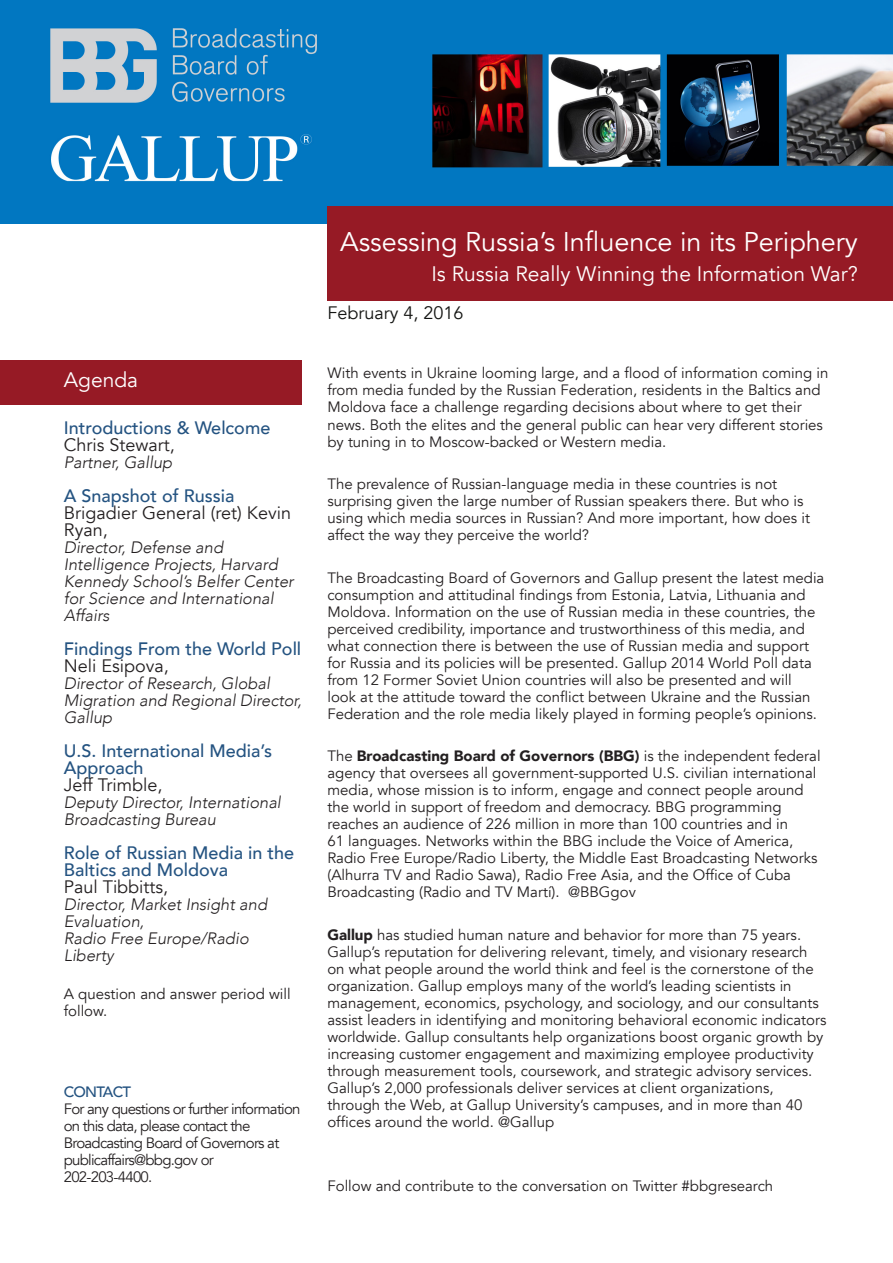
<style>
.page{position:relative;width:893px;height:1263px;background:#fff}
.page>*{position:absolute;margin:0;border:0;box-sizing:border-box;transform-origin:0 0}
.Normal_text_left{font:27px "Avenir";color:#fff}
.Normal_text_left-2{font:21px "Avenir";color:#fff}
.Normal_text_left-3{font:500 18px/17px "Avenir";color:#245381}
.Normal_text_left-4{font:18px/17px "Avenir";color:#231f20}
.Normal_text_left-5{font:18px "Avenir";color:#141513}
.Normal_text_left-6{font:italic 300 16.5px/17px "Avenir";color:#231f20}
.Normal_text_left-7{font:15px/17px "Avenir";color:#231f20}
.Normal_text_left-8{font:15px/17px "Avenir";letter-spacing:-.05em;color:#231f20}
.Normal_text_left-9{font:500 15px "Avenir";letter-spacing:-.05em;color:#245381}
.s1{font-weight:900}
</style>
<div class="page">
<img style="left:0;top:0;width:893px;height:223px">
<div style="left:327px;top:206px;width:566px;height:95px;background:#961a25"></div>
<div style="left:0;top:360px;width:302px;height:45px;background:#961a25"></div>
<p class="Normal_text_left-2" style="left:64px;top:367px;width:76px">Agenda</p>
<p class="Normal_text_left-3" style="left:64px;top:418px;width:208px">Introductions &amp; Welcome</p>
<p class="Normal_text_left-4" style="left:64px;top:436px;width:112px">Chris Stewart,</p>
<p class="Normal_text_left-6" style="left:64px;top:454px;width:110px">Partner, Gallup</p>
<p class="Normal_text_left-3" style="left:64px;top:486px;width:172px">A Snapshot of Russia</p>
<p class="Normal_text_left-4" style="left:64px;top:504px;width:229px">Brigadier General (ret) Kevin<br>Ryan,</p>
<p class="Normal_text_left-6" style="left:64px;top:539px;width:231px">Director, Defense and<br>Intelligence Projects, Harvard<br>Kennedy School’s Belfer Center for Science and International<br>Affairs</p>
<p class="Normal_text_left-3" style="left:64px;top:639px;width:239px">Findings From the World Poll</p>
<p class="Normal_text_left-4" style="left:64px;top:657px;width:107px">Neli Esipova,</p>
<p class="Normal_text_left-6" style="left:64px;top:675px;width:240px">Director of Research, Global<br>Migration and Regional Director,<br>Gallup</p>
<p class="Normal_text_left-3" style="left:64px;top:741px;width:210px">U.S. International Media’s<br>Approach</p>
<p class="Normal_text_left-4" style="left:64px;top:777px;width:100px">Jeff Trimble,</p>
<p class="Normal_text_left-6" style="left:64px;top:794px;width:219px">Deputy Director, International<br>Broadcasting Bureau</p>
<p class="Normal_text_left-3" style="left:64px;top:843px;width:232px">Role of Russian Media in the<br>Baltics and Moldova</p>
<p class="Normal_text_left-4" style="left:64px;top:879px;width:106px">Paul Tibbitts,</p>
<p class="Normal_text_left-6" style="left:64px;top:896px;width:205px">Director, Market Insight and<br>Evaluation,</p>
<p class="Normal_text_left-6" style="left:64px;top:930px;width:187px">Radio Free Europe/Radio<br>Liberty</p>
<p class="Normal_text_left-7" style="left:64px;top:986px;width:228px">A question and answer period will follow.</p>
<p class="Normal_text_left-9" style="left:64px;top:1079px;width:69px">CONTACT</p>
<p class="Normal_text_left-8" style="left:64px;top:1101px;width:238px">For any questions or further information on this data, please contact the Broadcasting Board of Governors at publicaffairs@bbg.gov or</p>
<p class="Normal_text_left-8" style="left:64px;top:1169px;width:90px">202-203-4400.</p>
<p class="Normal_text_left" style="left:340px;top:225px;width:519px">Assessing Russia’s Influence in its Periphery</p>
<p class="Normal_text_left-2" style="left:431px;top:261px;width:428px">Is Russia Really Winning the Information War?</p>
<p class="Normal_text_left-5" style="left:327px;top:302px;width:138px">February 4, 2016</p>
<p class="Normal_text_left-7" style="left:327px;top:365px;width:502px">With events in Ukraine looming large, and a flood of information coming in from media funded by the Russian Federation, residents in the Baltics and Moldova face a challenge regarding decisions about where to get their news. Both the elites and the general public can hear very different stories by tuning in to Moscow-backed or Western media.</p>
<p class="Normal_text_left-7" style="left:327px;top:476px;width:484px">The prevalence of Russian-language media in these countries is not surprising given the large number of Russian speakers there. But who is using which media sources in Russian? And more important, how does it affect the way they perceive the world?</p>
<p class="Normal_text_left-7" style="left:327px;top:569px;width:498px">The Broadcasting Board of Governors and Gallup present the latest media consumption and attitudinal findings from Estonia, Latvia, Lithuania and Moldova. Information on the use of Russian media in these countries, the perceived credibility, importance and trustworthiness of this media, and what connection there is between the use of Russian media and support for Russia and its policies will be presented. Gallup 2014 World Poll data from 12 Former Soviet Union countries will also be presented and will<br>look at the attitude toward the conflict between Ukraine and the Russian Federation and the role media likely played in forming people’s opinions.</p>
<p class="Normal_text_left-7" style="left:327px;top:748px;width:495px">The <span class="s1">Broadcasting Board of Governors (BBG)</span> is the independent federal agency that oversees all government-supported U.S. civilian international media, whose mission is to inform, engage and connect people around the world in support of freedom and democracy. BBG programming reaches an audience of 226 million in more than 100 countries and in<br>61 languages. Networks within the BBG include the Voice of America, Radio Free Europe/Radio Liberty, the Middle East Broadcasting Networks (Alhurra TV and Radio Sawa), Radio Free Asia, and the Office of Cuba Broadcasting (Radio and TV Martí). @BBGgov</p>
<p class="Normal_text_left-7" style="left:327px;top:926px;width:501px"><span class="s1">Gallup</span> has studied human nature and behavior for more than 75 years.<br>Gallup’s reputation for delivering relevant, timely, and visionary research on what people around the world think and feel is the cornerstone of the organization. Gallup employs many of the world’s leading scientists in management, economics, psychology, and sociology, and our consultants assist leaders in identifying and monitoring behavioral economic indicators worldwide. Gallup consultants help organizations boost organic growth by increasing customer engagement and maximizing employee productivity through measurement tools, coursework, and strategic advisory services.<br>Gallup’s 2,000 professionals deliver services at client organizations, through the Web, at Gallup University’s campuses, and in more than 40 offices around the world. @Gallup</p>
<p class="Normal_text_left-7" style="left:327px;top:1177px;width:447px">Follow and contribute to the conversation on Twitter #bbgresearch</p>
</div>
